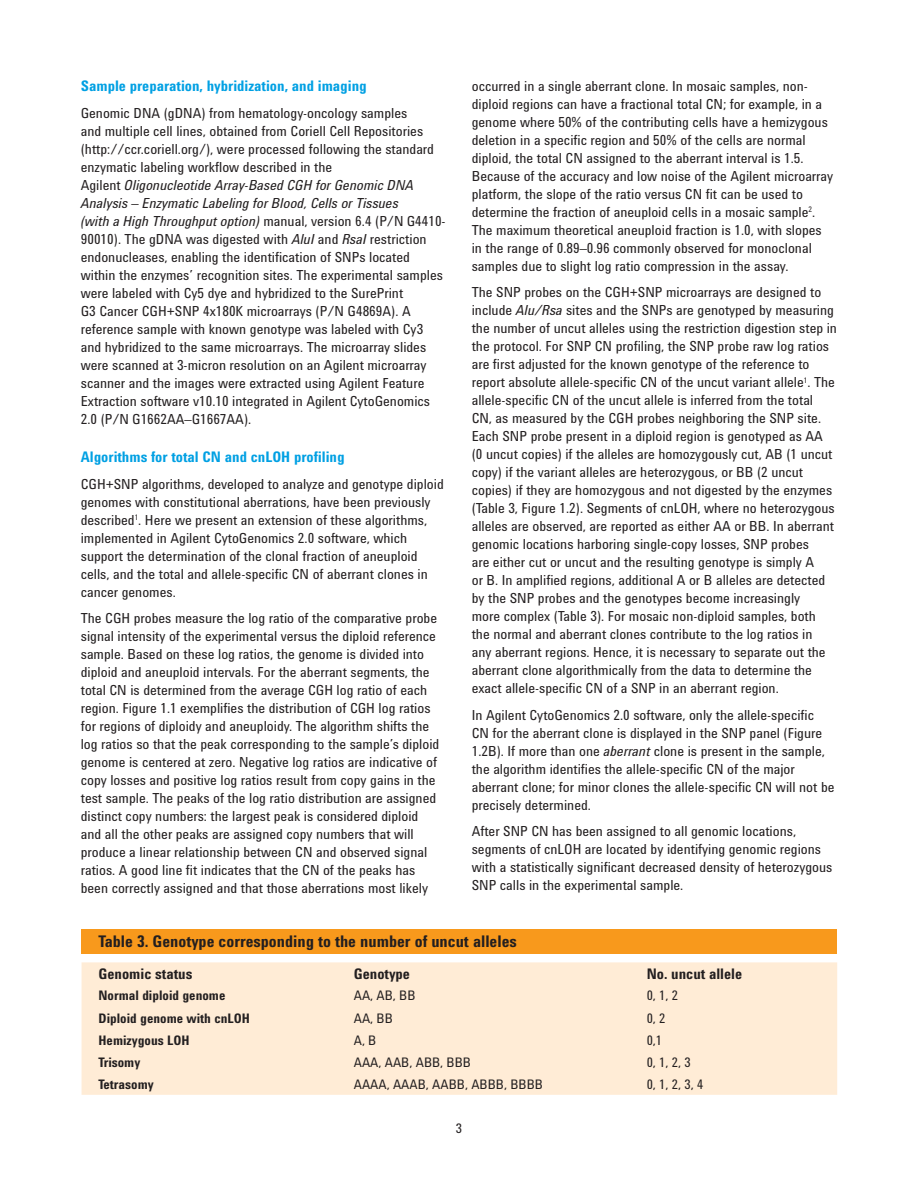
<style>
.page{position:relative;width:918px;height:1188px;background:#fff}
.page>*{position:absolute;margin:0;border:0;box-sizing:border-box;transform-origin:0 0}
.t1{font:700 16.5px "Agilent Condensed CFF";color:#231f20}
.t2{font:700 15px "Agilent Condensed CFF";color:#00a0e3}
.t3{font:700 15px "Agilent Condensed CFF";color:#231f20}
.t4{font:14.25px/18px "Agilent Condensed CFF";color:#231f20}
.t5{font:13.5px "Agilent Condensed CFF";color:#231f20}
.t6{font:700 13.5px "Agilent Condensed CFF";color:#231f20}
.s1{font-style:italic}
</style>
<div class="page">
<div style="left:82px;top:929px;width:755px;height:25px;background:#f8991c"></div>
<div style="left:82px;top:962px;width:755px;height:133px;background:#ffecd6"></div>
<p class="t2" style="left:81px;top:81px;width:288px">Sample preparation, hybridization, and imaging</p>
<p class="t4" style="left:81px;top:106px;width:367px">Genomic DNA (gDNA) from hematology-oncology samples<br>and multiple cell lines, obtained from Coriell Cell Repositories (http://ccr.coriell.org/), were processed following the standard enzymatic labeling workflow described in the<br>Agilent <span class="s1">Oligonucleotide Array-Based CGH for Genomic DNA Analysis – Enzymatic Labeling for Blood, Cells or Tissues<br>(with a High Throughput option)</span> manual, version 6.4 (P/N G4410- 90010). The gDNA was digested with <span class="s1">AluI</span> and <span class="s1">RsaI</span> restriction endonucleases, enabling the identification of SNPs located within the enzymes’ recognition sites. The experimental samples were labeled with Cy5 dye and hybridized to the SurePrint<br>G3 Cancer CGH+SNP 4x180K microarrays (P/N G4869A). A reference sample with known genotype was labeled with Cy3 and hybridized to the same microarrays. The microarray slides were scanned at 3-micron resolution on an Agilent microarray scanner and the images were extracted using Agilent Feature Extraction software v10.10 integrated in Agilent CytoGenomics 2.0 (P/N G1662AA–G1667AA).</p>
<p class="t2" style="left:81px;top:452px;width:265px">Algorithms for total CN and cnLOH profiling</p>
<p class="t4" style="left:81px;top:477px;width:365px">CGH+SNP algorithms, developed to analyze and genotype diploid genomes with constitutional aberrations, have been previously described<sup>1</sup>. Here we present an extension of these algorithms, implemented in Agilent CytoGenomics 2.0 software, which support the determination of the clonal fraction of aneuploid cells, and the total and allele-specific CN of aberrant clones in cancer genomes.</p>
<p class="t4" style="left:81px;top:611px;width:360px">The CGH probes measure the log ratio of the comparative probe signal intensity of the experimental versus the diploid reference sample. Based on these log ratios, the genome is divided into diploid and aneuploid intervals. For the aberrant segments, the total CN is determined from the average CGH log ratio of each region. Figure 1.1 exemplifies the distribution of CGH log ratios for regions of diploidy and aneuploidy. The algorithm shifts the log ratios so that the peak corresponding to the sample’s diploid genome is centered at zero. Negative log ratios are indicative of copy losses and positive log ratios result from copy gains in the test sample. The peaks of the log ratio distribution are assigned distinct copy numbers: the largest peak is considered diploid and all the other peaks are assigned copy numbers that will produce a linear relationship between CN and observed signal ratios. A good line fit indicates that the CN of the peaks has been correctly assigned and that those aberrations most likely</p>
<p class="t1" style="left:99px;top:936px;width:420px">Table 3. Genotype corresponding to the number of uncut alleles</p>
<p class="t3" style="left:99px;top:968px;width:95px">Genomic status</p>
<p class="t3" style="left:354px;top:968px;width:58px">Genotype</p>
<p class="t3" style="left:647px;top:968px;width:97px">No. uncut allele</p>
<p class="t6" style="left:99px;top:991px;width:128px">Normal diploid genome</p>
<p class="t5" style="left:354px;top:991px;width:63px">AA, AB, BB</p>
<p class="t5" style="left:647px;top:991px;width:33px">0, 1, 2</p>
<p class="t6" style="left:99px;top:1013px;width:153px">Diploid genome with cnLOH</p>
<p class="t5" style="left:354px;top:1013px;width:41px">AA, BB</p>
<p class="t5" style="left:647px;top:1013px;width:20px">0, 2</p>
<p class="t6" style="left:99px;top:1035px;width:93px">Hemizygous LOH</p>
<p class="t5" style="left:354px;top:1035px;width:24px">A, B</p>
<p class="t5" style="left:647px;top:1035px;width:17px">0,1</p>
<p class="t6" style="left:99px;top:1058px;width:43px">Trisomy</p>
<p class="t5" style="left:354px;top:1058px;width:119px">AAA, AAB, ABB, BBB</p>
<p class="t5" style="left:647px;top:1058px;width:45px">0, 1, 2, 3</p>
<p class="t6" style="left:99px;top:1079px;width:57px">Tetrasomy</p>
<p class="t5" style="left:354px;top:1079px;width:191px">AAAA, AAAB, AABB, ABBB, BBBB</p>
<p class="t5" style="left:647px;top:1079px;width:58px">0, 1, 2, 3, 4</p>
<p class="t4" style="left:472px;top:78px;width:363px">occurred in a single aberrant clone. In mosaic samples, non&shy;diploid regions can have a fractional total CN; for example, in a genome where 50% of the contributing cells have a hemizygous deletion in a specific region and 50% of the cells are normal diploid, the total CN assigned to the aberrant interval is 1.5.<br>Because of the accuracy and low noise of the Agilent microarray platform, the slope of the ratio versus CN fit can be used to determine the fraction of aneuploid cells in a mosaic sample<sup>2</sup>.<br>The maximum theoretical aneuploid fraction is 1.0, with slopes in the range of 0.89–0.96 commonly observed for monoclonal samples due to slight log ratio compression in the assay.</p>
<p class="t4" style="left:472px;top:285px;width:367px">The SNP probes on the CGH+SNP microarrays are designed to include <span class="s1">Alu/Rsa</span> sites and the SNPs are genotyped by measuring the number of uncut alleles using the restriction digestion step in the protocol. For SNP CN profiling, the SNP probe raw log ratios are first adjusted for the known genotype of the reference to report absolute allele-specific CN of the uncut variant allele<sup>1</sup>. The allele-specific CN of the uncut allele is inferred from the total CN, as measured by the CGH probes neighboring the SNP site.<br>Each SNP probe present in a diploid region is genotyped as AA (0 uncut copies) if the alleles are homozygously cut, AB (1 uncut copy) if the variant alleles are heterozygous, or BB (2 uncut copies) if they are homozygous and not digested by the enzymes (Table 3, Figure 1.2). Segments of cnLOH, where no heterozygous alleles are observed, are reported as either AA or BB. In aberrant genomic locations harboring single-copy losses, SNP probes<br>are either cut or uncut and the resulting genotype is simply A<br>or B. In amplified regions, additional A or B alleles are detected by the SNP probes and the genotypes become increasingly<br>more complex (Table 3). For mosaic non-diploid samples, both the normal and aberrant clones contribute to the log ratios in<br>any aberrant regions. Hence, it is necessary to separate out the aberrant clone algorithmically from the data to determine the exact allele-specific CN of a SNP in an aberrant region.</p>
<p class="t4" style="left:472px;top:707px;width:364px">In Agilent CytoGenomics 2.0 software, only the allele-specific CN for the aberrant clone is displayed in the SNP panel (Figure 1.2B). If more than one <span class="s1">aberrant</span> clone is present in the sample, the algorithm identifies the allele-specific CN of the major aberrant clone; for minor clones the allele-specific CN will not be precisely determined.</p>
<p class="t4" style="left:472px;top:824px;width:362px">After SNP CN has been assigned to all genomic locations, segments of cnLOH are located by identifying genomic regions with a statistically significant decreased density of heterozygous SNP calls in the experimental sample.</p>
<p class="t5" style="left:456px;top:1123px;width:8px">3</p>
</div>
